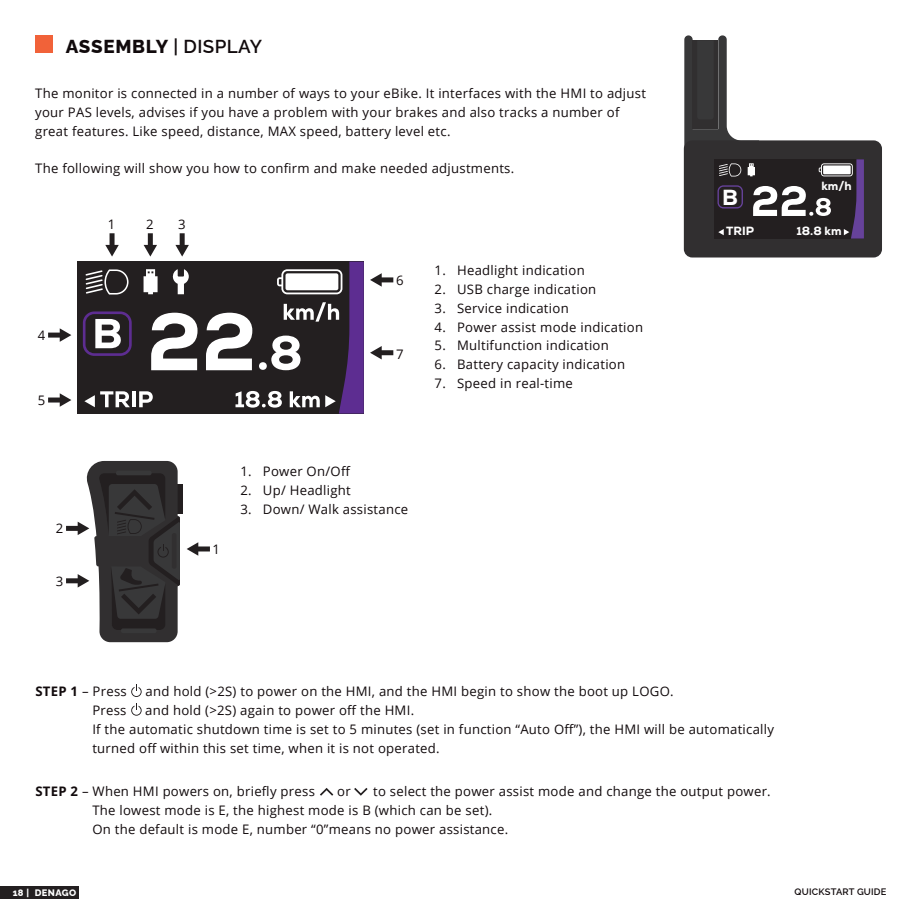
<style>
.page{position:relative;width:922px;height:922px;background:#fff}
.page>*{position:absolute;margin:0;border:0;box-sizing:border-box;transform-origin:0 0}
.t1{font:800 21.75px "Nexa";color:#fff}
.t2{font:800 18.75px "Raleway";letter-spacing:.04em;color:#110a0c}
.t3{font:13.12px/18.8px "Open Sans";letter-spacing:.02em;color:#110a0c}
.t4{font:800 11.88px "Nexa";color:#fff}
.t5{font:600 9.38px "Raleway";letter-spacing:.02em;color:#110a0c}
.t6{font:800 9.38px "Raleway";letter-spacing:.04em;color:#fff}
.s1{font-weight:600}
.s2{font-weight:700}
</style>
<div class="page">
<div style="left:0;top:886px;width:79px;height:12px;background:#231f20"></div>
<div style="left:35px;top:35px;width:18px;height:18px;background:#f16239"></div>
<svg style="left:48px;top:328px;width:23px;height:14px"></svg>
<svg style="left:105px;top:233px;width:14px;height:23px"></svg>
<div style="left:78px;top:261px;width:286px;height:152px;background:#231f20"></div>
<svg style="left:172px;top:269px;width:17px;height:25px"></svg>
<svg style="left:143px;top:269px;width:14px;height:25px"></svg>
<svg style="left:85px;top:269px;width:43px;height:25px"></svg>
<hr style="left:132px;top:391px;width:3px;height:16px;background:#fff">
<svg style="left:139px;top:391px;width:14px;height:16px"></svg>
<svg style="left:84px;top:391px;width:46px;height:16px"></svg>
<svg style="left:83px;top:311px;width:49px;height:45px"></svg>
<svg style="left:151px;top:312px;width:46px;height:58px"></svg>
<svg style="left:206px;top:261px;width:158px;height:152px"></svg>
<svg style="left:143px;top:233px;width:14px;height:23px"></svg>
<svg style="left:175px;top:233px;width:14px;height:23px"></svg>
<svg style="left:370px;top:273px;width:23px;height:13px"></svg>
<svg style="left:370px;top:346px;width:23px;height:13px"></svg>
<svg style="left:48px;top:393px;width:23px;height:13px"></svg>
<div style="left:177px;top:484px;width:6px;height:30px;background:#231f20"></div>
<svg style="left:187px;top:542px;width:23px;height:13px"></svg>
<svg style="left:66px;top:461px;width:114px;height:181px"></svg>
<div style="left:683px;top:140px;width:198px;height:117px;background:#312f30;border-radius:8px"></div>
<svg style="left:684px;top:35px;width:179px;height:203px"></svg>
<svg style="left:131px;top:684px;width:11px;height:12px"></svg>
<svg style="left:131px;top:703px;width:11px;height:12px"></svg>
<svg style="left:320px;top:788px;width:13px;height:7px"></svg>
<svg style="left:354px;top:788px;width:13px;height:7px"></svg>
<h2 class="t2" style="left:66px;top:31px;width:198px">ASSEMBLY <span class="s1">| DISPLAY</span></h2>
<p class="t3" style="left:35px;top:84px;width:612px">The monitor is connected in a number of ways to your eBike. It interfaces with the HMI to adjust your PAS levels, advises if you have a problem with your brakes and also tracks a number of great features. Like speed, distance, MAX speed, battery level etc.</p>
<p class="t3" style="left:35px;top:159px;width:480px">The following will show you how to confirm and make needed adjustments.</p>
<p class="t3" style="left:38px;top:325px;width:9px">4</p>
<p class="t3" style="left:38px;top:390px;width:9px">5</p>
<p class="t3" style="left:56px;top:518px;width:9px">2</p>
<p class="t3" style="left:56px;top:571px;width:9px">3</p>
<p class="t3" style="left:108px;top:214px;width:9px">1</p>
<p class="t3" style="left:146px;top:214px;width:9px">2</p>
<p class="t3" style="left:178px;top:214px;width:9px">3</p>
<p class="t3" style="left:396px;top:270px;width:9px">6</p>
<p class="t3" style="left:396px;top:344px;width:9px">7</p>
<p class="t3" style="left:434px;top:261px;width:152px">1. Headlight indication</p>
<p class="t3" style="left:434px;top:279px;width:163px">2. USB charge indication</p>
<p class="t3" style="left:434px;top:298px;width:136px">3. Service indication</p>
<p class="t3" style="left:434px;top:317px;width:210px">4. Power assist mode indication</p>
<p class="t3" style="left:434px;top:336px;width:176px">5. Multifunction indication</p>
<p class="t3" style="left:434px;top:354px;width:192px">6. Battery capacity indication</p>
<p class="t3" style="left:434px;top:373px;width:140px">7. Speed in real-time</p>
<p class="t3" style="left:212px;top:539px;width:9px">1</p>
<p class="t3" style="left:240px;top:462px;width:112px">1. Power On/Off</p>
<p class="t3" style="left:240px;top:480px;width:112px">2. Up/ Headlight</p>
<p class="t3" style="left:240px;top:499px;width:169px">3. Down/ Walk assistance</p>
<h1 class="t1" style="left:722px;top:183px;width:17px">B</h1>
<p class="t4" style="left:821px;top:178px;width:32px">km/h</p>
<p class="t4" style="left:726px;top:223px;width:29px">TRIP</p>
<p class="t4" style="left:796px;top:223px;width:47px">18.8 km</p>
<p class="t3" style="left:35px;top:681px;width:93px"><span class="s2">STEP 1</span> – Press</p>
<p class="t3" style="left:145px;top:681px;width:529px">and hold (&gt;2S) to power on the HMI, and the HMI begin to show the boot up LOGO.</p>
<p class="t3" style="left:92px;top:700px;width:36px">Press</p>
<p class="t3" style="left:92px;top:700px;width:683px;text-indent:53px">and hold (&gt;2S) again to power off the HMI.<br>If the automatic shutdown time is set to 5 minutes (set in function “Auto Off”), the HMI will be automatically turned off within this set time, when it is not operated.</p>
<p class="t3" style="left:35px;top:781px;width:281px"><span class="s2">STEP 2</span> – When HMI powers on, briefly press</p>
<p class="t3" style="left:337px;top:781px;width:15px">or</p>
<p class="t3" style="left:92px;top:781px;width:679px;text-indent:281px">to select the power assist mode and change the output power.<br>The lowest mode is E, the highest mode is B (which can be set).<br>On the default is mode E, number “0”means no power assistance.</p>
<p class="t6" style="left:13px;top:884px;width:65px">18 | DENAGO</p>
<p class="t5" style="left:794px;top:883px;width:93px">QUICKSTART GUIDE</p>
</div>
